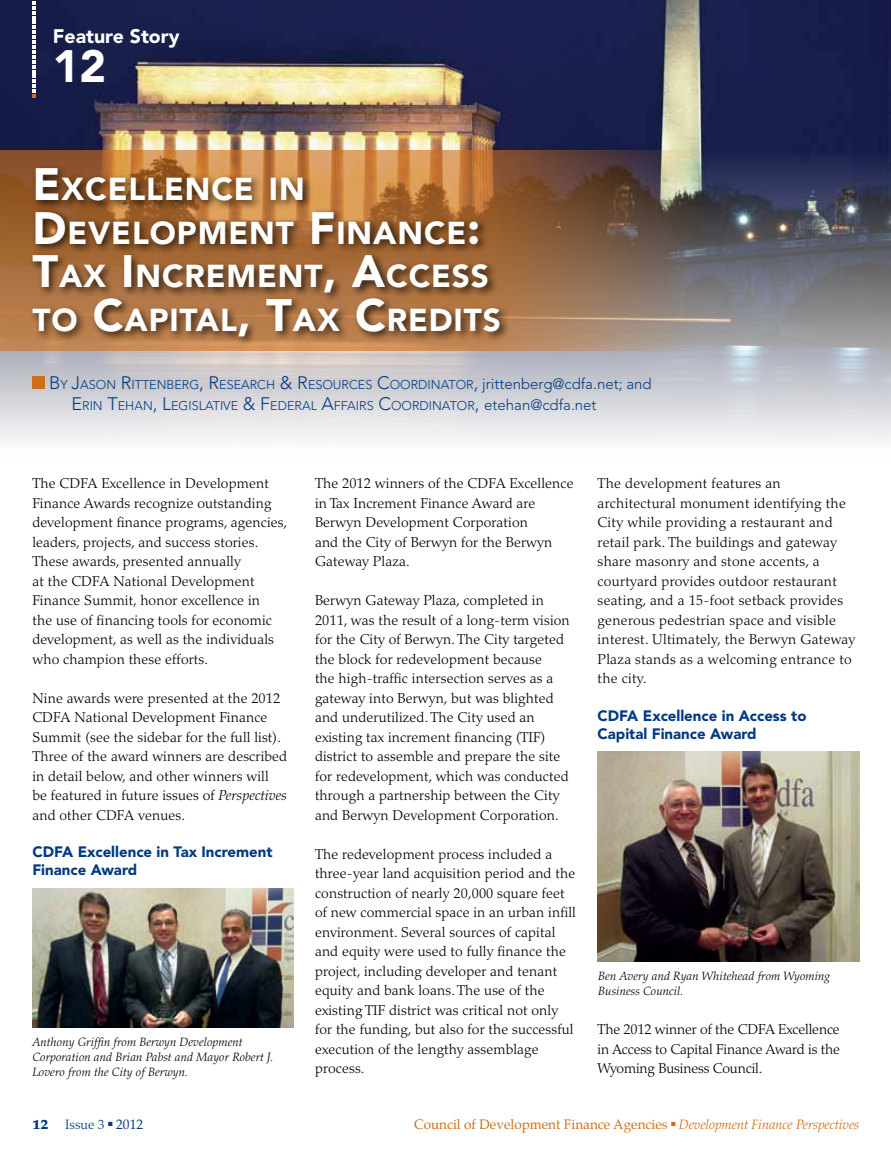
<style>
.page{position:relative;width:891px;height:1161px;background:#fff}
.page>*{position:absolute;margin:0;border:0;box-sizing:border-box;transform-origin:0 0}
.t1{font:900 45px "Avenir";color:#fff}
.t2{font:900 45px "Avenir";color:#fff}
.t3{font:900 31.5px/43.5px "Avenir";letter-spacing:.03em;color:#fff}
.t4{font:900 19.5px "Avenir";color:#fff}
.t5{font:900 15px/18px "Avenir";color:#013a81}
.t6{font:300 14.25px/19.5px "Palatino";letter-spacing:.01em;color:#000}
.t7{font:13.5px "Palatino";color:#d06f1a}
.t8{font:300 13.5px "Palatino";color:#013a81}
.t9{font:900 13.5px "Palatino";color:#013a81}
.t10{font:300 12.6px/21px "Avenir";color:#013a81}
.t11{font:italic 300 12px/15px "Palatino";letter-spacing:.01em;color:#000}
.s1{font-size:45px}
.s2{font-size:18px}
.s3{font-size:15px}
.s4{font-style:italic}
.s5{font-weight:400}
.s6{font-weight:300;font-style:italic}
</style>
<div class="page">
<img style="left:0;top:0;width:891px;height:441px">
<svg style="left:32px;top:1px;width:4px;height:97px"></svg>
<img style="left:32px;top:888px;width:261px;height:140px">
<img style="left:598px;top:751px;width:261px;height:211px">
<div style="left:32px;top:376px;width:13px;height:13px;background:#d06f1a"></div>
<img style="left:0;top:151px;width:859px;height:200px">
<div style="left:28px;top:164px;width:483px;height:183px;background:#000;opacity:.75"></div>
<h3 class="t4" style="left:53px;top:25px;width:128px">Feature Story</h3>
<h1 class="t1" style="left:53px;top:39px;width:55px">12</h1>
<h2 class="t3" style="left:32px;top:167px;width:155px"><span class="s1">E</span>XCE LLENCE</h2>
<h2 class="t3" style="left:32px;top:167px;width:339px;text-indent:236px">IN<br><span class="s1">D</span>EVELOPMENT <span class="s1">F</span>INANCE</h2>
<h1 class="t2" style="left:467px;top:201px;width:15px">:</h1>
<h2 class="t3" style="left:32px;top:254px;width:376px"><span class="s1">T</span>AX <span class="s1">I</span> NCREMENT<span class="s1">, A</span>CCE</h2>
<h2 class="t3" style="left:32px;top:254px;width:470px;text-indent:419px">SS<br>TO <span class="s1">C</span>APITAL<span class="s1">, T</span>AX <span class="s1">C</span>RED ITS</h2>
<p class="t10" style="left:49px;top:374px;width:604px"><span class="s2">B</span>Y <span class="s2">J</span>ASON <span class="s2">R</span> ITTENB ERG<span class="s2">, R</span> ESEARCH <span class="s2">&amp; R</span> ESOURCES <span class="s2">C</span>OO RDINATOR<span class="s2">,</span> <span class="s3">jrittenberg@cdfa.net; and<br></span><span class="s2">E</span> RIN <span class="s2">T</span>EHAN<span class="s2">, L</span>EGISLATIVE <span class="s2">&amp; F</span>EDERAL <span class="s2">A</span>FFAIRS <span class="s2">C</span>OO RDINATOR<span class="s2">,</span> <span class="s3">etehan@cdfa.net</span></p>
<p class="t6" style="left:32px;top:474px;width:256px">The CDFA Excellence in Development Finance Awards recognize outstanding development finance programs, agencies, leaders, projects, and success stories.<br>These awards, presented annually<br>at the CDFA National Development Finance Summit, honor excellence in<br>the use of financing tools for economic development, as well as the individuals who champion these efforts.</p>
<p class="t6" style="left:32px;top:688px;width:256px">Nine awards were presented at the 2012<br>CDFA National Development Finance Summit (see the sidebar for the full list).<br>Three of the award winners are described in detail below, and other winners will<br>be featured in future issues of <span class="s4">Perspectives </span>and other CDFA venues.</p>
<p class="t5" style="left:32px;top:843px;width:242px">CDFA Excellence in Tax Increment<br>Finance Award</p>
<p class="t11" style="left:32px;top:1035px;width:243px">Anthony Griffin from Berwyn Development<br>Corporation and Brian Pabst and Mayor Robert J.<br>Lovero from the City of Berwyn.</p>
<p class="t6" style="left:315px;top:474px;width:260px">The 2012 winners of the CDFA Excellence in Tax Increment Finance Award are<br>Berwyn Development Corporation<br>and the City of Berwyn for the Berwyn<br>Gateway Plaza.</p>
<p class="t6" style="left:315px;top:591px;width:256px">Berwyn Gateway Plaza, completed in 2011, was the result of a long-term vision for the City of Berwyn. The City targeted the block for redevelopment because<br>the high-traffic intersection serves as a gateway into Berwyn, but was blighted and underutilized. The City used an existing tax increment financing (TIF) district to assemble and prepare the site for redevelopment, which was conducted through a partnership between the City and Berwyn Development Corporation.</p>
<p class="t6" style="left:315px;top:844px;width:262px">The redevelopment process included a three-year land acquisition period and the construction of nearly 20,000 square feet of new commercial space in an urban infill environment. Several sources of capital and equity were used to fully finance the project, including developer and tenant equity and bank loans. The use of the existing TIF district was critical not only for the funding, but also for the successful execution of the lengthy assemblage process.</p>
<p class="t6" style="left:598px;top:474px;width:259px">The development features an architectural monument identifying the City while providing a restaurant and retail park. The buildings and gateway share masonry and stone accents, a courtyard provides outdoor restaurant seating, and a 15-foot setback provides generous pedestrian space and visible interest. Ultimately, the Berwyn Gateway Plaza stands as a welcoming entrance to the city.</p>
<p class="t5" style="left:598px;top:706px;width:210px">CDFA Excellence in Access to<br>Capital Finance Award</p>
<p class="t11" style="left:598px;top:969px;width:233px">Ben Avery and Ryan Whitehead from Wyoming<br>Business Council.</p>
<p class="t6" style="left:598px;top:1020px;width:244px;text-align:justify">The 2012 winner of the CDFA Excellence in Access to Capital Finance Award is the Wyoming Business Council.</p>
<p class="t9" style="left:32px;top:1116px;width:17px">12</p>
<p class="t8" style="left:65px;top:1117px;width:79px">Issue 3 ■ <span class="s5">2012</span></p>
<p class="t7" style="left:414px;top:1113px;width:447px">Council of Development Finance Agencies ■ <span class="s6">Development Finance Perspectives</span></p>
</div>
